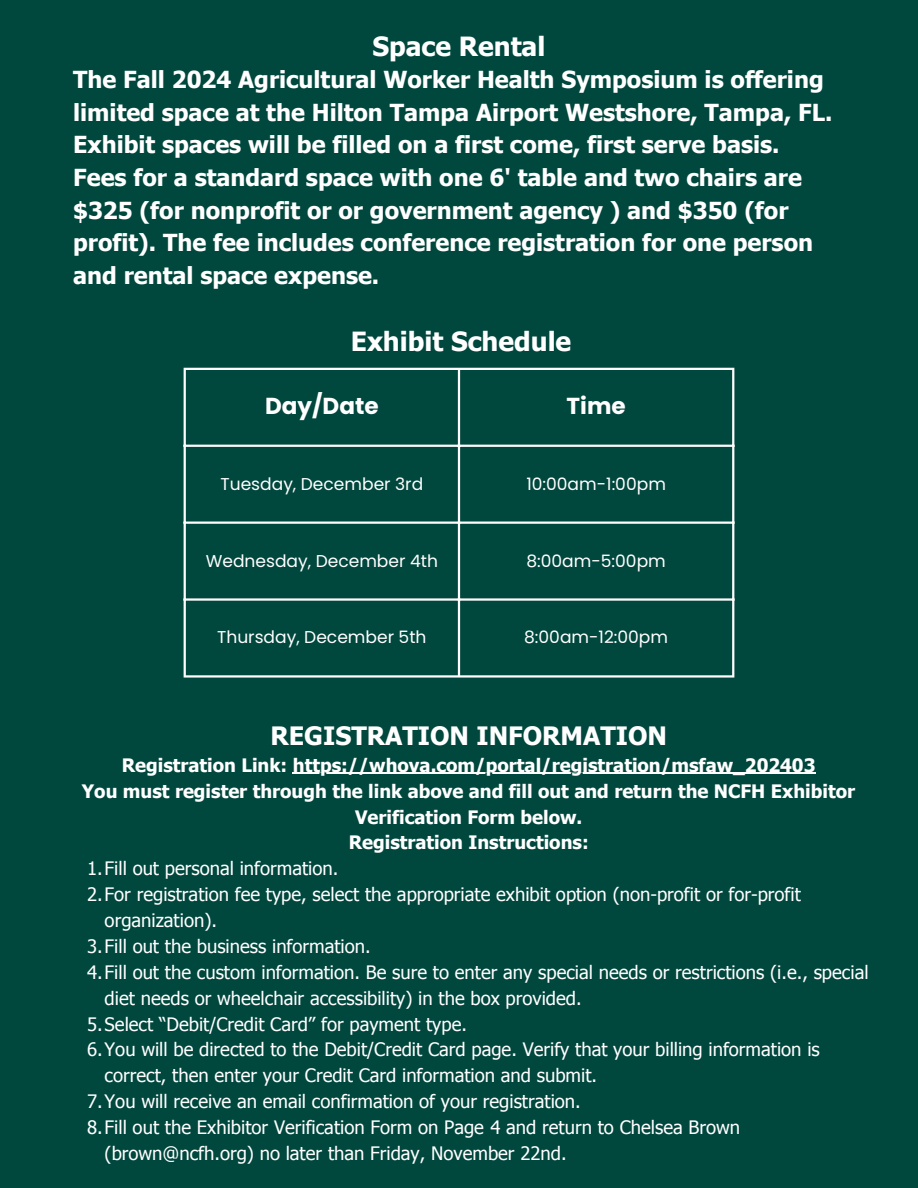
<style>
.page{position:relative;width:918px;height:1188px;background:#00473d}
.page>*{position:absolute;margin:0;border:0;box-sizing:border-box;transform-origin:0 0}
.t1{font:700 26.4px "Tahoma";color:#fff}
.t2{font:700 25.35px "Tahoma";color:#fff}
.t3{font:700 23.4px/32.7px "Tahoma";color:#fff}
.t4{font:700 23.1px "Poppins";color:#fff}
.t5{font:18.45px/25.8px "Tahoma";color:#fff}
.t6{font:700 18.45px "Tahoma";color:#fff}
.t7{font:17.1px "Poppins";color:#fff}
</style>
<div class="page">
<hr style="left:184px;top:370px;width:2px;height:305px;background:#fff">
<hr style="left:458px;top:370px;width:2px;height:305px;background:#fff">
<hr style="left:732px;top:370px;width:2px;height:305px;background:#fff">
<hr style="left:184px;top:368px;width:550px;height:2px;background:#fff">
<hr style="left:184px;top:445px;width:550px;height:2px;background:#fff">
<hr style="left:184px;top:522px;width:550px;height:2px;background:#fff">
<hr style="left:184px;top:598px;width:550px;height:3px;background:#fff">
<hr style="left:184px;top:675px;width:550px;height:3px;background:#fff">
<hr style="left:293px;top:773px;width:523px;height:1px;background:#fff">
<h2 class="t1" style="left:372px;top:29px;width:174px">Space Rental</h2>
<h2 class="t3" style="left:73px;top:63px;width:761px">The Fall 2024 Agricultural Worker Health Symposium is offering limited space at the Hilton Tampa Airport Westshore, Tampa, FL.<br>Exhibit spaces will be filled on a first come, first serve basis.<br>Fees for a standard space with one 6' table and two chairs are $325 (for nonprofit or or government agency ) and $350 (for profit). The fee includes conference registration for one person and rental space expense.</h2>
<p class="t1" style="left:351px;top:324px;width:222px">Exhibit Schedule</p>
<h1 class="t4" style="left:265px;top:390px;width:115px">Day/Date</h1>
<p class="t4" style="left:567px;top:390px;width:61px">Time</p>
<p class="t7" style="left:221px;top:472px;width:204px">Tuesday, December 3rd</p>
<p class="t7" style="left:526px;top:472px;width:141px">10:00am-1:00pm</p>
<p class="t7" style="left:206px;top:549px;width:234px">Wednesday, December 4th</p>
<p class="t7" style="left:526px;top:549px;width:141px">8:00am-5:00pm</p>
<p class="t7" style="left:217px;top:625px;width:211px">Thursday, December 5th</p>
<p class="t7" style="left:524px;top:625px;width:146px">8:00am-12:00pm</p>
<h3 class="t2" style="left:270px;top:719px;width:398px">REGISTRATION INFORMATION</h3>
<h3 class="t6" style="left:122px;top:753px;width:695px">Registration Link: https://whova.com/portal/registration/msfaw_202403</h3>
<p class="t6" style="left:82px;top:779px;width:775px">You must register through the link above and fill out and return the NCFH Exhibitor</p>
<p class="t6" style="left:355px;top:805px;width:229px">Verification Form below.</p>
<p class="t6" style="left:349px;top:831px;width:241px">Registration Instructions:</p>
<p class="t5" style="left:87px;top:855px;width:253px">1.Fill out personal information.</p>
<p class="t5" style="left:105px;top:881px;width:698px;text-indent:-18px">2.For registration fee type, select the appropriate exhibit option (non-profit or for-profit organization).</p>
<p class="t5" style="left:87px;top:933px;width:285px">3.Fill out the business information.</p>
<p class="t5" style="left:105px;top:959px;width:765px;text-indent:-18px">4.Fill out the custom information. Be sure to enter any special needs or restrictions (i.e., special diet needs or wheelchair accessibility) in the box provided.</p>
<p class="t5" style="left:87px;top:1010px;width:381px">5.Select “Debit/Credit Card” for payment type.</p>
<p class="t5" style="left:105px;top:1036px;width:717px;text-indent:-18px">6.You will be directed to the Debit/Credit Card page. Verify that your billing information is correct, then enter your Credit Card information and submit.</p>
<p class="t5" style="left:87px;top:1088px;width:495px">7.You will receive an email confirmation of your registration.</p>
<p class="t5" style="left:87px;top:1114px;width:655px">8.Fill out the Exhibitor Verification Form on Page 4 and return to Chelsea Brown</p>
<p class="t5" style="left:105px;top:1140px;width:463px">(brown@ncfh.org) no later than Friday, November 22nd.</p>
</div>
